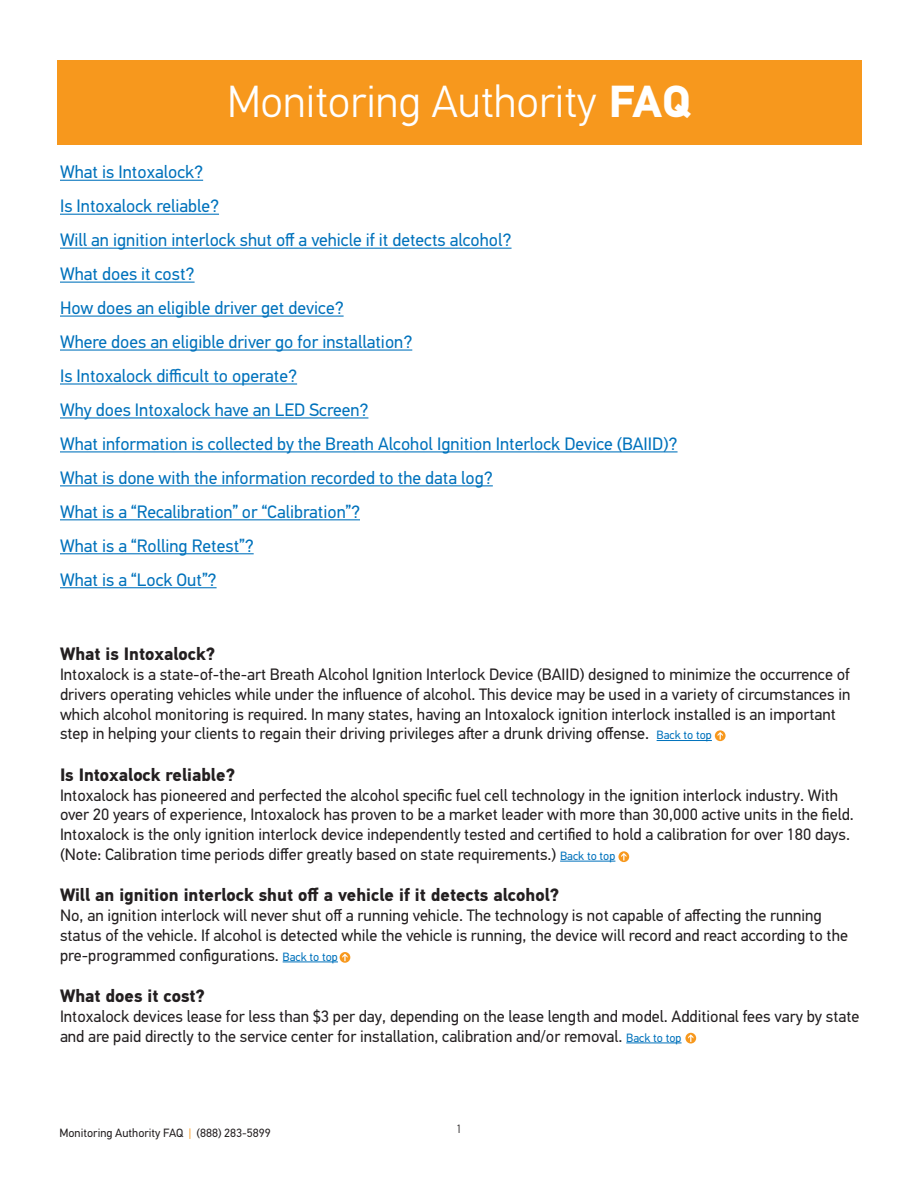
<style>
.page{position:relative;width:918px;height:1188px;background:#fff}
.page>*{position:absolute;margin:0;border:0;box-sizing:border-box;transform-origin:0 0}
.t1{font:300 45px "PF Din Text Pro";color:#fff}
.body{font:18px "PF Din Text Pro";color:#0072bc}
.heading{font:700 18px "PF Din Text Pro";color:#231f20}
.body-2{font:700 18px "PF Din Text Pro";color:#231f20}
.body-3{font:16.5px/19.8px "PF Din Text Pro";color:#231f20}
.t2{font:12px "PF Din Text Pro";color:#231f20}
.t3{font:300 12px "PF Din Text Pro";color:#231f20}
.s1{font-weight:700}
.s2{font-size:12px;color:#0072bc}
.s3{color:#f7981d}
</style>
<div class="page">
<div style="left:58px;top:60px;width:804px;height:85px;background:#f7981d"></div>
<hr style="left:60px;top:180px;width:143px;height:1px;background:#0072bc">
<hr style="left:60px;top:214px;width:159px;height:1px;background:#0072bc">
<hr style="left:60px;top:248px;width:452px;height:1px;background:#0072bc">
<hr style="left:60px;top:282px;width:135px;height:1px;background:#0072bc">
<hr style="left:60px;top:316px;width:284px;height:1px;background:#0072bc">
<hr style="left:60px;top:349px;width:352px;height:2px;background:#0072bc">
<hr style="left:60px;top:383px;width:237px;height:2px;background:#0072bc">
<hr style="left:60px;top:417px;width:308px;height:1px;background:#0072bc">
<hr style="left:60px;top:451px;width:618px;height:1px;background:#0072bc">
<hr style="left:60px;top:485px;width:433px;height:1px;background:#0072bc">
<hr style="left:60px;top:519px;width:300px;height:1px;background:#0072bc">
<hr style="left:60px;top:553px;width:194px;height:1px;background:#0072bc">
<hr style="left:60px;top:587px;width:157px;height:1px;background:#0072bc">
<hr style="left:657px;top:740px;width:55px;height:1px;background:#0072bc">
<hr style="left:560px;top:861px;width:55px;height:1px;background:#0072bc">
<hr style="left:283px;top:962px;width:55px;height:1px;background:#0072bc">
<hr style="left:626px;top:1043px;width:56px;height:1px;background:#0072bc">
<svg style="left:715px;top:730px;width:11px;height:11px"></svg>
<svg style="left:718px;top:732px;width:5px;height:8px"></svg>
<svg style="left:618px;top:851px;width:11px;height:11px"></svg>
<svg style="left:621px;top:853px;width:5px;height:7px"></svg>
<svg style="left:340px;top:952px;width:10px;height:11px"></svg>
<svg style="left:342px;top:954px;width:6px;height:7px"></svg>
<svg style="left:685px;top:1033px;width:11px;height:11px"></svg>
<svg style="left:688px;top:1034px;width:5px;height:8px"></svg>
<p class="t1" style="left:227px;top:76px;width:465px">Monitoring Authority <span class="s1">FAQ</span></p>
<p class="body" style="left:60px;top:162px;width:145px">What is Intoxalock?</p>
<p class="body" style="left:60px;top:196px;width:161px">Is Intoxalock reliable?</p>
<p class="body" style="left:60px;top:230px;width:453px">Will an ignition interlock shut off a vehicle if it detects alcohol?</p>
<p class="body" style="left:60px;top:264px;width:136px">What does it cost?</p>
<p class="body" style="left:60px;top:297px;width:285px">How does an eligible driver get device?</p>
<p class="body" style="left:60px;top:331px;width:354px">Where does an eligible driver go for installation?</p>
<p class="body" style="left:60px;top:365px;width:239px">Is Intoxalock difficult to operate?</p>
<p class="body" style="left:60px;top:399px;width:310px">Why does Intoxalock have an LED Screen?</p>
<p class="body" style="left:60px;top:433px;width:619px">What information is collected by the Breath Alcohol Ignition Interlock Device (BAIID)?</p>
<p class="body" style="left:60px;top:467px;width:434px">What is done with the information recorded to the data log?</p>
<p class="body" style="left:60px;top:501px;width:302px">What is a “Recalibration” or “Calibration”?</p>
<p class="body" style="left:60px;top:535px;width:195px">What is a “Rolling Retest”?</p>
<p class="body" style="left:60px;top:569px;width:158px">What is a “Lock Out”?</p>
<p class="body-2" style="left:60px;top:643px;width:157px">What is Intoxalock?</p>
<p class="body-3" style="left:60px;top:665px;width:792px">Intoxalock is a state-of-the-art Breath Alcohol Ignition Interlock Device (BAIID) designed to minimize the occurrence of drivers operating vehicles while under the influence of alcohol. This device may be used in a variety of circumstances in which alcohol monitoring is required. In many states, having an Intoxalock ignition interlock installed is an important step in helping your clients to regain their driving privileges after a drunk driving offense. <span class="s2">Back to top</span></p>
<p class="heading" style="left:60px;top:764px;width:177px">Is Intoxalock reliable?</p>
<p class="body-3" style="left:60px;top:785px;width:795px">Intoxalock has pioneered and perfected the alcohol specific fuel cell technology in the ignition interlock industry. With over 20 years of experience, Intoxalock has proven to be a market leader with more than 30,000 active units in the field.<br>Intoxalock is the only ignition interlock device independently tested and certified to hold a calibration for over 180 days. (Note: Calibration time periods differ greatly based on state requirements.) <span class="s2">Back to top</span></p>
<p class="heading" style="left:60px;top:884px;width:501px">Will an ignition interlock shut off a vehicle if it detects alcohol?</p>
<p class="body-3" style="left:60px;top:906px;width:789px">No, an ignition interlock will never shut off a running vehicle. The technology is not capable of affecting the running status of the vehicle. If alcohol is detected while the vehicle is running, the device will record and react according to the pre-programmed configurations. <span class="s2">Back to top</span></p>
<p class="heading" style="left:60px;top:985px;width:146px">What does it cost?</p>
<p class="body-3" style="left:60px;top:1007px;width:801px">Intoxalock devices lease for less than $3 per day, depending on the lease length and model. Additional fees vary by state and are paid directly to the service center for installation, calibration and/or removal. <span class="s2">Back to top</span></p>
<p class="t2" style="left:60px;top:1126px;width:213px">Monitoring Authority FAQ <span class="s3">|</span> (888) 283-5899</p>
<p class="t3" style="left:456px;top:1122px;width:7px">1</p>
</div>
